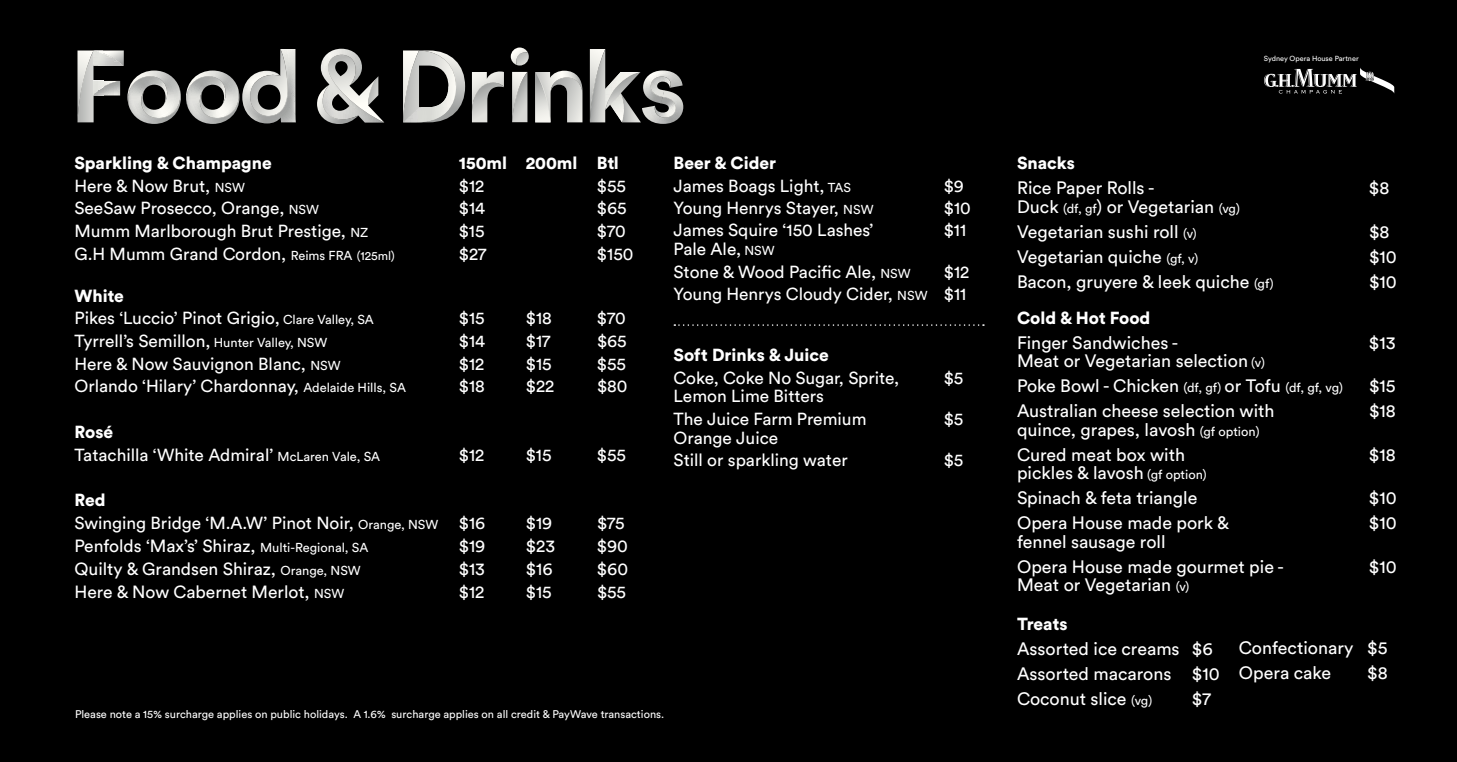
<style>
.page{position:relative;width:1457px;height:762px;background:#fff}
.page>*{position:absolute;margin:0;border:0;box-sizing:border-box;transform-origin:0 0}
.t1{font:17.85px/24.9px "Circular Pro";color:#fff}
.t2{font:17.48px "Circular Pro";color:#fff}
.t3{font:17.33px/22.6px "Circular Pro";color:#fff}
.t4{font:900 17.33px "Circular Pro";color:#fff}
.t5{font:11.02px "Circular Pro";color:#fff}
.t6{font:7.27px "Circular Pro";color:#fff}
.s1{font-size:12.83px}
.s2{font-size:12.08px}
.s3{font-weight:900}
.s4{font-size:17.48px}
</style>
<div class="page">
<div style="left:0;top:0;width:1456px;height:761px;background:#000"></div>
<svg style="left:317px;top:49px;width:67px;height:75px"></svg>
<svg style="left:403px;top:50px;width:62px;height:72px"></svg>
<svg style="left:535px;top:71px;width:47px;height:51px"></svg>
<svg style="left:472px;top:71px;width:32px;height:51px"></svg>
<svg style="left:590px;top:49px;width:93px;height:75px"></svg>
<svg style="left:77px;top:49px;width:219px;height:75px"></svg>
<svg style="left:512px;top:72px;width:15px;height:50px"></svg>
<svg style="left:511px;top:47px;width:18px;height:18px"></svg>
<svg style="left:1264px;top:68px;width:130px;height:26px"></svg>
<svg style="left:674px;top:324px;width:309px;height:1px"></svg>
<p class="t4" style="left:74px;top:150px;width:199px">Sparkling &amp; Champagne</p>
<p class="t4" style="left:458px;top:150px;width:161px">150ml 200ml Btl</p>
<p class="t3" style="left:74px;top:173px;width:172px">Here &amp; Now Brut, <span class="s1">NSW</span></p>
<p class="t3" style="left:458px;top:173px;width:27px">$12</p>
<p class="t3" style="left:597px;top:173px;width:31px">$55</p>
<p class="t3" style="left:74px;top:196px;width:246px">SeeSaw Prosecco, Orange, <span class="s1">NSW</span></p>
<p class="t3" style="left:458px;top:196px;width:28px">$14</p>
<p class="t3" style="left:597px;top:196px;width:31px">$65</p>
<p class="t3" style="left:74px;top:219px;width:295px">Mumm Marlborough Brut Prestige, <span class="s1">NZ</span></p>
<p class="t3" style="left:458px;top:219px;width:27px">$15</p>
<p class="t3" style="left:597px;top:219px;width:30px">$70</p>
<p class="t3" style="left:74px;top:241px;width:322px">G.H Mumm Grand Cordon, <span class="s1">Reims FRA</span> <span class="s2">(125ml)</span></p>
<p class="t3" style="left:458px;top:241px;width:29px">$27</p>
<p class="t3" style="left:597px;top:241px;width:38px">$150</p>
<p class="t3" style="left:74px;top:283px;width:301px"><span class="s3">White<br></span>Pikes ‘Luccio’ Pinot Grigio, <span class="s1">Clare Valley, SA</span></p>
<p class="t3" style="left:458px;top:306px;width:27px">$15</p>
<p class="t3" style="left:525px;top:306px;width:28px">$18</p>
<p class="t3" style="left:597px;top:306px;width:30px">$70</p>
<p class="t3" style="left:74px;top:328px;width:254px">Tyrrell’s Semillon, <span class="s1">Hunter Valley, NSW</span></p>
<p class="t3" style="left:458px;top:328px;width:28px">$14</p>
<p class="t3" style="left:525px;top:328px;width:26px">$17</p>
<p class="t3" style="left:597px;top:328px;width:31px">$65</p>
<p class="t3" style="left:74px;top:351px;width:268px">Here &amp; Now Sauvignon Blanc, <span class="s1">NSW</span></p>
<p class="t3" style="left:458px;top:351px;width:27px">$12</p>
<p class="t3" style="left:525px;top:351px;width:27px">$15</p>
<p class="t3" style="left:597px;top:351px;width:31px">$55</p>
<p class="t3" style="left:74px;top:374px;width:333px">Orlando ‘Hilary’ Chardonnay, <span class="s1">Adelaide Hills, SA</span></p>
<p class="t3" style="left:458px;top:374px;width:28px">$18</p>
<p class="t3" style="left:525px;top:374px;width:30px">$22</p>
<p class="t3" style="left:597px;top:374px;width:32px">$80</p>
<p class="t3" style="left:74px;top:419px;width:307px"><span class="s3">Rosé<br></span>Tatachilla ‘White Admiral’ <span class="s1">McLaren Vale, SA</span></p>
<p class="t3" style="left:458px;top:442px;width:27px">$12</p>
<p class="t3" style="left:525px;top:442px;width:27px">$15</p>
<p class="t3" style="left:597px;top:442px;width:31px">$55</p>
<p class="t3" style="left:74px;top:487px;width:412px"><span class="s3">Red<br></span>Swinging Bridge ‘M.A.W’ Pinot Noir, <span class="s1">Orange, NSW</span> $16</p>
<p class="t3" style="left:525px;top:510px;width:28px">$19</p>
<p class="t3" style="left:597px;top:510px;width:29px">$75</p>
<p class="t2" style="left:74px;top:533px;width:295px">Penfolds ‘Max’s’ Shiraz, <span class="s1">Multi-Regional, SA</span></p>
<p class="t2" style="left:458px;top:533px;width:28px">$19</p>
<p class="t2" style="left:525px;top:533px;width:31px">$23</p>
<p class="t2" style="left:597px;top:533px;width:33px">$90</p>
<p class="t2" style="left:74px;top:556px;width:288px">Quilty &amp; Grandsen Shiraz, <span class="s1">Orange, NSW</span></p>
<p class="t2" style="left:458px;top:556px;width:28px">$13</p>
<p class="t2" style="left:525px;top:556px;width:28px">$16</p>
<p class="t2" style="left:597px;top:556px;width:33px">$60</p>
<p class="t2" style="left:74px;top:579px;width:271px">Here &amp; Now Cabernet Merlot, <span class="s1">NSW</span></p>
<p class="t3" style="left:458px;top:579px;width:27px">$1<span class="s4">2</span></p>
<p class="t3" style="left:525px;top:579px;width:27px">$15</p>
<p class="t3" style="left:597px;top:579px;width:31px">$55</p>
<p class="t3" style="left:673px;top:150px;width:179px"><span class="s3">Beer &amp; Cider<br></span>James Boags Light, <span class="s1">TAS</span></p>
<p class="t3" style="left:943px;top:173px;width:22px">$9</p>
<p class="t3" style="left:673px;top:196px;width:201px">Young Henrys Stayer, <span class="s1">NSW</span></p>
<p class="t3" style="left:943px;top:196px;width:29px">$10</p>
<p class="t3" style="left:673px;top:218px;width:201px">James Squire ‘150 Lashes’</p>
<p class="t3" style="left:943px;top:218px;width:24px">$11</p>
<p class="t3" style="left:673px;top:236px;width:239px">Pale Ale, <span class="s1">NSW<br></span>Stone &amp; Wood Pacific Ale, <span class="s1">NSW</span></p>
<p class="t3" style="left:673px;top:259px;width:297px;text-align:right">$12<br>Young Henrys Cloudy Cider, <span class="s1">NSW</span> $11</p>
<p class="t4" style="left:673px;top:343px;width:157px">Soft Drinks &amp; Juice</p>
<p class="t3" style="left:673px;top:365px;width:227px">Coke, Coke No Sugar, Sprite,</p>
<p class="t3" style="left:943px;top:365px;width:21px">$5</p>
<p class="t3" style="left:673px;top:384px;width:194px">Lemon Lime Bitters<br>The Juice Farm Premium</p>
<p class="t3" style="left:943px;top:407px;width:21px">$5</p>
<p class="t3" style="left:673px;top:425px;width:176px">Orange Juice<br>Still or sparkling water</p>
<p class="t3" style="left:943px;top:448px;width:21px">$5</p>
<p class="t5" style="left:75px;top:706px;width:590px">Please note a 15% surcharge applies on public holidays. A 1.6% surcharge applies on all credit &amp; PayWave transactions.</p>
<p class="t6" style="left:1263px;top:53px;width:96px">Sydney Opera House Partner</p>
<p class="t4" style="left:1017px;top:151px;width:59px">Snacks</p>
<p class="t1" style="left:1017px;top:174px;width:139px">Rice Paper Rolls -</p>
<p class="t1" style="left:1368px;top:174px;width:22px">$8</p>
<p class="t1" style="left:1017px;top:193px;width:224px">Duck <span class="s1">(df, gf</span>) or Vegetarian <span class="s1">(vg)<br></span>Vegetarian sushi roll <span class="s1">(v)</span></p>
<p class="t1" style="left:1368px;top:218px;width:22px">$8</p>
<p class="t1" style="left:1017px;top:243px;width:183px">Vegetarian quiche <span class="s1">(gf, v)</span></p>
<p class="t1" style="left:1368px;top:243px;width:29px">$10</p>
<p class="t1" style="left:1017px;top:268px;width:258px">Bacon, gruyere &amp; leek quiche <span class="s1">(gf)</span></p>
<p class="t1" style="left:1368px;top:268px;width:29px">$10</p>
<p class="t4" style="left:1017px;top:305px;width:135px">Cold &amp; Hot Food</p>
<p class="t1" style="left:1017px;top:329px;width:163px">Finger Sandwiches -</p>
<p class="t1" style="left:1368px;top:329px;width:28px">$13</p>
<p class="t1" style="left:1017px;top:347px;width:327px">Meat or Vegetarian selection <span class="s1">(v)<br></span>Poke Bowl - Chicken <span class="s1">(df, gf)</span> or Tofu <span class="s1">(df, gf, vg)</span></p>
<p class="t1" style="left:1368px;top:372px;width:28px">$15</p>
<p class="t1" style="left:1017px;top:397px;width:259px">Australian cheese selection with</p>
<p class="t1" style="left:1368px;top:397px;width:28px">$18</p>
<p class="t1" style="left:1017px;top:416px;width:244px">quince, grapes, lavosh <span class="s1">(gf option)<br></span>Cured meat box with</p>
<p class="t1" style="left:1368px;top:441px;width:28px">$18</p>
<p class="t1" style="left:1017px;top:459px;width:191px">pickles &amp; lavosh <span class="s1">(gf option)<br></span>Spinach &amp; feta triangle</p>
<p class="t1" style="left:1368px;top:484px;width:29px">$10</p>
<p class="t1" style="left:1017px;top:509px;width:214px">Opera House made pork &amp;</p>
<p class="t1" style="left:1368px;top:509px;width:29px">$10</p>
<p class="t1" style="left:1017px;top:528px;width:268px">fennel sausage roll<br>Opera House made gourmet pie -</p>
<p class="t1" style="left:1368px;top:553px;width:29px">$10</p>
<p class="t1" style="left:1017px;top:571px;width:174px">Meat or Vegetarian <span class="s1">(v)</span></p>
<p class="t4" style="left:1017px;top:611px;width:52px">Treats</p>
<p class="t1" style="left:1017px;top:634px;width:204px">Assorted ice creams $6<br>Assorted macarons $10<br>Coconut slice <span class="s1">(vg)</span></p>
<p class="t1" style="left:1191px;top:684px;width:21px">$7</p>
<p class="t1" style="left:1238px;top:634px;width:150px">Confectionary $5<br>Opera cake</p>
<p class="t1" style="left:1367px;top:659px;width:22px">$8</p>
</div>
